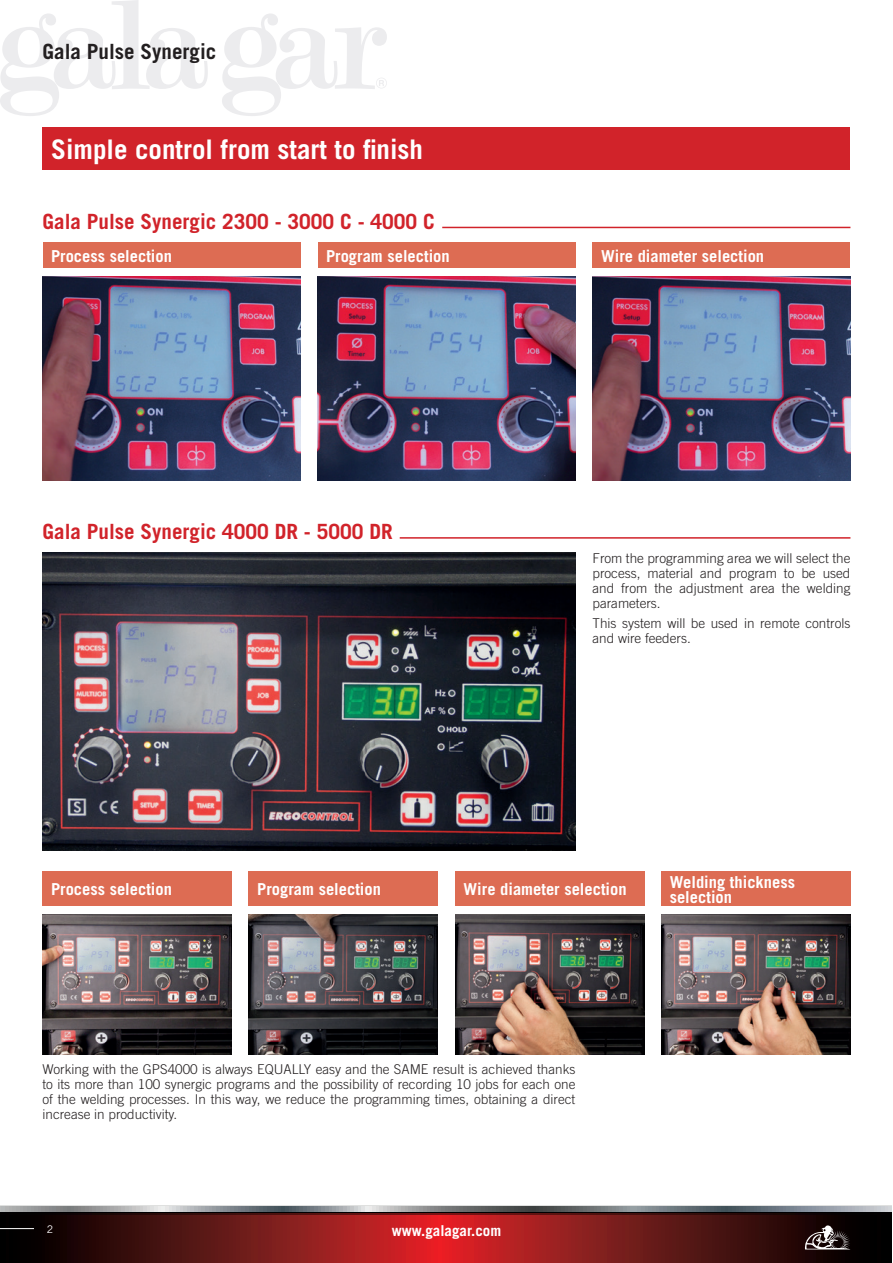
<style>
.page{position:relative;width:893px;height:1263px;background:#fff}
.page>*{position:absolute;margin:0;border:0;box-sizing:border-box;transform-origin:0 0}
.t1{font:700 27px "Trade Gothic";color:#fff}
.t2{font:700 21px "Trade Gothic";color:#d1232a}
.t3{font:700 21px "Trade Gothic";color:#231f20}
.t4{font:700 16.5px/15px "Trade Gothic";color:#fff}
.t5{font:700 15px "Trade Gothic";color:#fff}
.t6{font:300 13.5px/15px "Trade Gothic";color:#231f20;text-align:justify}
.t7{font:10.5px "Trade Gothic";color:#fff}
</style>
<div class="page">
<svg style="left:0;top:1213px;width:892px;height:2px;background:#3b0b0a"></svg>
<svg style="left:0;top:1215px;width:892px;height:48px;background:#681515"></svg>
<div style="left:0;top:1207px;width:893px;height:6px;background:#000002"></div>
<div style="left:0;top:1205px;width:893px;height:5px;background:#dfe0df"></div>
<svg style="left:0;top:1206px;width:892px;height:6px;background:#868c90"></svg>
<hr style="left:0;top:1228px;width:34px;height:1px;background:#fff">
<svg style="left:805px;top:1225px;width:45px;height:24px"></svg>
<svg style="left:0;top:0;width:208px;height:116px"></svg>
<svg style="left:222px;top:14px;width:165px;height:102px"></svg>
<div style="left:43px;top:128px;width:807px;height:42px;background:#d1232a"></div>
<div style="left:43px;top:242px;width:257px;height:26px;background:#dd6c53"></div>
<div style="left:43px;top:872px;width:189px;height:34px;background:#dd6c53"></div>
<div style="left:455px;top:872px;width:189px;height:34px;background:#dd6c53"></div>
<div style="left:249px;top:872px;width:189px;height:34px;background:#dd6c53"></div>
<div style="left:661px;top:872px;width:189px;height:34px;background:#dd6c53"></div>
<hr style="left:442px;top:227px;width:408px;height:1px;background:#d1232a">
<hr style="left:400px;top:537px;width:450px;height:2px;background:#d1232a">
<div style="left:317px;top:242px;width:258px;height:26px;background:#dd6c53"></div>
<div style="left:592px;top:242px;width:258px;height:26px;background:#dd6c53"></div>
<img style="left:43px;top:276px;width:257px;height:204px">
<img style="left:317px;top:276px;width:258px;height:204px">
<img style="left:592px;top:276px;width:258px;height:204px">
<img style="left:249px;top:914px;width:189px;height:140px">
<img style="left:43px;top:914px;width:189px;height:140px">
<img style="left:455px;top:914px;width:189px;height:140px">
<img style="left:661px;top:914px;width:189px;height:140px">
<img style="left:43px;top:553px;width:532px;height:297px">
<h2 class="t3" style="left:43px;top:38px;width:175px">Gala Pulse Synergic</h2>
<h1 class="t1" style="left:51px;top:133px;width:374px">Simple control from start to finish</h1>
<h2 class="t2" style="left:43px;top:208px;width:394px">Gala Pulse Synergic 2300 - 3000 C - 4000 C</h2>
<p class="t4" style="left:51px;top:248px;width:122px">Process selection</p>
<p class="t4" style="left:326px;top:248px;width:125px">Program selection</p>
<p class="t4" style="left:601px;top:248px;width:165px">Wire diameter selection</p>
<h2 class="t2" style="left:43px;top:519px;width:352px">Gala Pulse Synergic 4000 DR - 5000 DR</h2>
<p class="t6" style="left:592px;top:551px;width:259px">From the programming area we will select the process, material and program to be used and from the adjustment area the welding parameters.</p>
<p class="t6" style="left:592px;top:615px;width:259px">This system will be used in remote controls and wire feeders.</p>
<p class="t4" style="left:51px;top:881px;width:122px">Process selection</p>
<p class="t4" style="left:257px;top:881px;width:125px">Program selection</p>
<p class="t4" style="left:463px;top:881px;width:165px">Wire diameter selection</p>
<p class="t4" style="left:670px;top:874px;width:127px">Welding thickness selection</p>
<p class="t6" style="left:43px;top:1061px;width:534px">Working with the GPS4000 is always EQUALLY easy and the SAME result is achieved thanks to its more than 100 synergic programs and the possibility of recording 10 jobs for each one of the welding processes. In this way, we reduce the programming times, obtaining a direct increase in productivity.</p>
<p class="t7" style="left:47px;top:1223px;width:8px">2</p>
<p class="t5" style="left:392px;top:1222px;width:111px">www.galagar.com</p>
</div>
